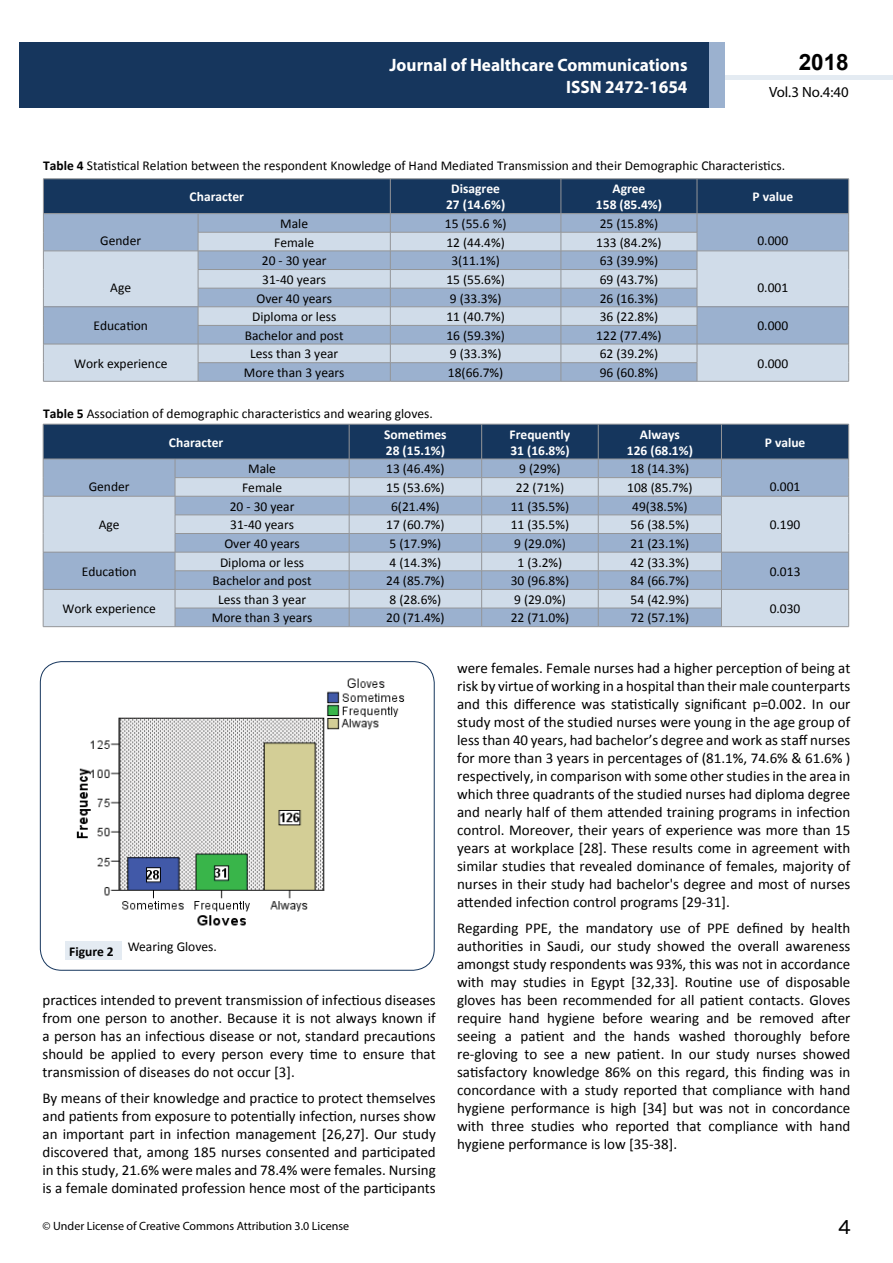
<style>
.page{position:relative;width:893px;height:1263px;background:#fff}
.page>*{position:absolute;margin:0;border:0;box-sizing:border-box;transform-origin:0 0}
.t1{font:25.5px "Tunga";color:#000}
.t2{font:700 22.5px "Arial";color:#000}
.t3{font:700 18px/21.6px "Myriad Pro";color:#fff;text-align:right;scale:.96 1}
.t4{font:15px/18px "Calibri";color:#000;text-align:justify}
.t5{font:14.85px "Myriad Pro";color:#000}
.t6{font:13.5px "Calibri";color:#000}
.t7{font:700 13.5px/16.2px "Calibri";color:#fff;text-align:center}
.t8{font:700 13.5px "Calibri";color:#000}
.t9{font:12px "Myriad Pro";color:#000}
.s1{font-weight:700}
</style>
<div class="page">
<hr style="left:725px;top:75px;width:168px;height:4px;background:#e4ebf2">
<div style="left:19px;top:42px;width:690px;height:66px;background:#16365d"></div>
<div style="left:709px;top:42px;width:16px;height:66px;background:#9bb1cf"></div>
<svg style="left:43px;top:179px;width:806px;height:202px;background:#98abc3"></svg>
<hr style="left:43px;top:381px;width:155px;height:1px;background:#939598">
<hr style="left:198px;top:381px;width:192px;height:1px;background:#939598">
<hr style="left:390px;top:381px;width:171px;height:1px;background:#939598">
<hr style="left:561px;top:381px;width:136px;height:1px;background:#939598">
<hr style="left:697px;top:381px;width:152px;height:1px;background:#939598">
<svg style="left:43px;top:424px;width:806px;height:202px;background:#98abc3"></svg>
<hr style="left:43px;top:626px;width:132px;height:1px;background:#939598">
<hr style="left:175px;top:626px;width:174px;height:1px;background:#939598">
<hr style="left:349px;top:626px;width:133px;height:1px;background:#939598">
<hr style="left:482px;top:626px;width:116px;height:1px;background:#939598">
<hr style="left:598px;top:626px;width:123px;height:1px;background:#939598">
<hr style="left:721px;top:626px;width:128px;height:1px;background:#939598">
<div style="left:40px;top:661px;width:395px;height:310px;border:1px solid #16365d;border-radius:21px"></div>
<img style="left:76px;top:678px;width:329px;height:248px">
<div style="left:65px;top:941px;width:57px;height:19px;background:#e4ebf2"></div>
<p class="t3" style="left:389px;top:54px;width:312px">Journal of Healthcare Communications<br>ISSN 2472-1654</p>
<p class="t3" style="left:517px;top:53px;width:198px">ARCHIVOS DE MEDICINA<br>ISSN 1698-9 65</p>
<h2 class="t2" style="left:799px;top:47px;width:52px">2018</h2>
<p class="t5" style="left:769px;top:83px;width:81px">Vol.3 No.4:40</p>
<p class="t6" style="left:43px;top:157px;width:744px"><span class="s1">Table 4</span> Statistical Relation between the respondent Knowledge of Hand Mediated Transmission and their Demographic Characteristics.</p>
<p class="t7" style="left:190px;top:189px;width:56px">Character</p>
<p class="t7" style="left:446px;top:181px;width:61px">Disagree<br>27 (14.6%)</p>
<p class="t7" style="left:596px;top:181px;width:67px">Agree<br>158 (85.4%)</p>
<p class="t7" style="left:752px;top:189px;width:42px">P value</p>
<p class="t6" style="left:100px;top:232px;width:42px">Gender</p>
<p class="t6" style="left:280px;top:215px;width:29px">Male</p>
<p class="t6" style="left:445px;top:215px;width:63px">15 (55.6 %)</p>
<p class="t6" style="left:600px;top:215px;width:60px">25 (15.8%)</p>
<p class="t6" style="left:274px;top:234px;width:41px">Female</p>
<p class="t6" style="left:446px;top:234px;width:60px">12 (44.4%)</p>
<p class="t6" style="left:596px;top:234px;width:67px">133 (84.2%)</p>
<p class="t6" style="left:757px;top:232px;width:32px">0.000</p>
<p class="t6" style="left:262px;top:252px;width:66px">20 - 30 year</p>
<p class="t6" style="left:451px;top:252px;width:50px">3(11.1%)</p>
<p class="t6" style="left:600px;top:252px;width:60px">63 (39.9%)</p>
<p class="t6" style="left:110px;top:279px;width:22px">Age</p>
<p class="t6" style="left:262px;top:271px;width:65px">31-40 years</p>
<p class="t6" style="left:446px;top:271px;width:60px">15 (55.6%)</p>
<p class="t6" style="left:600px;top:271px;width:60px">69 (43.7%)</p>
<p class="t6" style="left:256px;top:289px;width:77px">Over 40 years</p>
<p class="t6" style="left:450px;top:289px;width:53px">9 (33.3%)</p>
<p class="t6" style="left:600px;top:289px;width:60px">26 (16.3%)</p>
<p class="t6" style="left:757px;top:279px;width:32px">0.001</p>
<p class="t6" style="left:93px;top:317px;width:56px">Education</p>
<p class="t6" style="left:252px;top:308px;width:86px">Diploma or less</p>
<p class="t6" style="left:446px;top:308px;width:60px">11 (40.7%)</p>
<p class="t6" style="left:600px;top:308px;width:60px">36 (22.8%)</p>
<p class="t6" style="left:245px;top:327px;width:100px">Bachelor and post</p>
<p class="t6" style="left:446px;top:327px;width:60px">16 (59.3%)</p>
<p class="t6" style="left:596px;top:327px;width:67px">122 (77.4%)</p>
<p class="t6" style="left:757px;top:317px;width:32px">0.000</p>
<p class="t6" style="left:74px;top:355px;width:95px">Work experience</p>
<p class="t6" style="left:250px;top:345px;width:90px">Less than 3 year</p>
<p class="t6" style="left:450px;top:345px;width:53px">9 (33.3%)</p>
<p class="t6" style="left:600px;top:345px;width:60px">62 (39.2%)</p>
<p class="t6" style="left:244px;top:364px;width:102px">More than 3 years</p>
<p class="t6" style="left:448px;top:364px;width:57px">18(66.7%)</p>
<p class="t6" style="left:600px;top:364px;width:60px">96 (60.8%)</p>
<p class="t6" style="left:757px;top:355px;width:32px">0.000</p>
<p class="t6" style="left:43px;top:405px;width:391px"><span class="s1">Table 5</span> Association of demographic characteristics and wearing gloves.</p>
<p class="t6" style="left:89px;top:478px;width:42px">Gender</p>
<p class="t6" style="left:99px;top:516px;width:22px">Age</p>
<p class="t6" style="left:82px;top:563px;width:56px">Education</p>
<p class="t6" style="left:62px;top:600px;width:95px">Work experience</p>
<p class="t7" style="left:169px;top:434px;width:56px">Character</p>
<p class="t7" style="left:384px;top:426px;width:64px;text-align:left">Sometimes<br>28 (15.1%)</p>
<p class="t7" style="left:510px;top:426px;width:62px;text-align:left">Frequently<br>31 (16.8%)</p>
<p class="t7" style="left:627px;top:426px;width:67px">Always<br>126 (68.1%)</p>
<p class="t7" style="left:765px;top:434px;width:42px">P value</p>
<p class="t6" style="left:248px;top:460px;width:29px">Male</p>
<p class="t6" style="left:386px;top:460px;width:60px">13 (46.4%)</p>
<p class="t6" style="left:519px;top:460px;width:43px">9 (29%)</p>
<p class="t6" style="left:631px;top:460px;width:60px">18 (14.3%)</p>
<p class="t6" style="left:242px;top:479px;width:41px">Female</p>
<p class="t6" style="left:386px;top:479px;width:60px">15 (53.6%)</p>
<p class="t6" style="left:516px;top:479px;width:50px">22 (71%)</p>
<p class="t6" style="left:627px;top:479px;width:67px">108 (85.7%)</p>
<p class="t6" style="left:770px;top:478px;width:32px">0.001</p>
<p class="t6" style="left:230px;top:498px;width:66px">20 - 30 year</p>
<p class="t6" style="left:391px;top:498px;width:50px">6(21.4%)</p>
<p class="t6" style="left:511px;top:498px;width:60px">11 (35.5%)</p>
<p class="t6" style="left:632px;top:498px;width:57px">49(38.5%)</p>
<p class="t6" style="left:230px;top:516px;width:65px">31-40 years</p>
<p class="t6" style="left:386px;top:516px;width:60px">17 (60.7%)</p>
<p class="t6" style="left:511px;top:516px;width:60px">11 (35.5%)</p>
<p class="t6" style="left:631px;top:516px;width:60px">56 (38.5%)</p>
<p class="t6" style="left:770px;top:516px;width:32px">0.190</p>
<p class="t6" style="left:224px;top:535px;width:77px">Over 40 years</p>
<p class="t6" style="left:390px;top:535px;width:53px">5 (17.9%)</p>
<p class="t6" style="left:514px;top:535px;width:53px">9 (29.0%)</p>
<p class="t6" style="left:631px;top:535px;width:60px">21 (23.1%)</p>
<p class="t6" style="left:220px;top:553px;width:86px">Diploma or less</p>
<p class="t6" style="left:390px;top:553px;width:53px">4 (14.3%)</p>
<p class="t6" style="left:518px;top:553px;width:46px">1 (3.2%)</p>
<p class="t6" style="left:631px;top:553px;width:60px">42 (33.3%)</p>
<p class="t6" style="left:213px;top:572px;width:100px">Bachelor and post</p>
<p class="t6" style="left:386px;top:572px;width:60px">24 (85.7%)</p>
<p class="t6" style="left:511px;top:572px;width:60px">30 (96.8%)</p>
<p class="t6" style="left:631px;top:572px;width:60px">84 (66.7%)</p>
<p class="t6" style="left:218px;top:591px;width:90px">Less than 3 year</p>
<p class="t6" style="left:390px;top:591px;width:53px">8 (28.6%)</p>
<p class="t6" style="left:514px;top:591px;width:53px">9 (29.0%)</p>
<p class="t6" style="left:631px;top:591px;width:60px">54 (42.9%)</p>
<p class="t6" style="left:212px;top:609px;width:102px">More than 3 years</p>
<p class="t6" style="left:386px;top:609px;width:60px">20 (71.4%)</p>
<p class="t6" style="left:511px;top:609px;width:60px">22 (71.0%)</p>
<p class="t6" style="left:631px;top:609px;width:60px">72 (57.1%)</p>
<p class="t6" style="left:770px;top:563px;width:32px">0.013</p>
<p class="t6" style="left:770px;top:600px;width:32px">0.030</p>
<p class="t8" style="left:69px;top:943px;width:46px">Figure 2</p>
<p class="t6" style="left:128px;top:938px;width:91px">Wearing Gloves.</p>
<p class="t4" style="left:42px;top:990px;width:395px">practices intended to prevent transmission of infectious diseases from one person to another. Because it is not always known if a person has an infectious disease or not, standard precautions should be applied to every person every time to ensure that transmission of diseases do not occur [3].</p>
<p class="t4" style="left:42px;top:1089px;width:395px">By means of their knowledge and practice to protect themselves and patients from exposure to potentially infection, nurses show an important part in infection management [26,27]. Our study discovered that, among 185 nurses consented and participated in this study, 21.6% were males and 78.4% were females. Nursing is a female dominated profession hence most of the participants</p>
<p class="t4" style="left:457px;top:659px;width:395px">were females. Female nurses had a higher perception of being at risk by virtue of working in a hospital than their male counterparts and this difference was statistically significant p=0.002. In our study most of the studied nurses were young in the age group of less than 40 years, had bachelor’s degree and work as staff nurses for more than 3 years in percentages of (81.1%, 74.6% &amp; 61.6% ) respectively, in comparison with some other studies in the area in which three quadrants of the studied nurses had diploma degree and nearly half of them attended training programs in infection control. Moreover, their years of experience was more than 15 years at workplace [28]. These results come in agreement with similar studies that revealed dominance of females, majority of nurses in their study had bachelor's degree and most of nurses attended infection control programs [29-31].</p>
<p class="t4" style="left:457px;top:919px;width:395px">Regarding PPE, the mandatory use of PPE defined by health authorities in Saudi, our study showed the overall awareness amongst study respondents was 93%, this was not in accordance with may studies in Egypt [32,33]. Routine use of disposable gloves has been recommended for all patient contacts. Gloves require hand hygiene before wearing and be removed after seeing a patient and the hands washed thoroughly before re-gloving to see a new patient. In our study nurses showed satisfactory knowledge 86% on this regard, this finding was in concordance with a study reported that compliance with hand hygiene performance is high [34] but was not in concordance with three studies who reported that compliance with hand hygiene performance is low [35-38].</p>
<p class="t9" style="left:42px;top:1218px;width:308px">© Under License of Creative Commons Attribution 3.0 License</p>
<h1 class="t1" style="left:838px;top:1210px;width:15px">4</h1>
</div>
